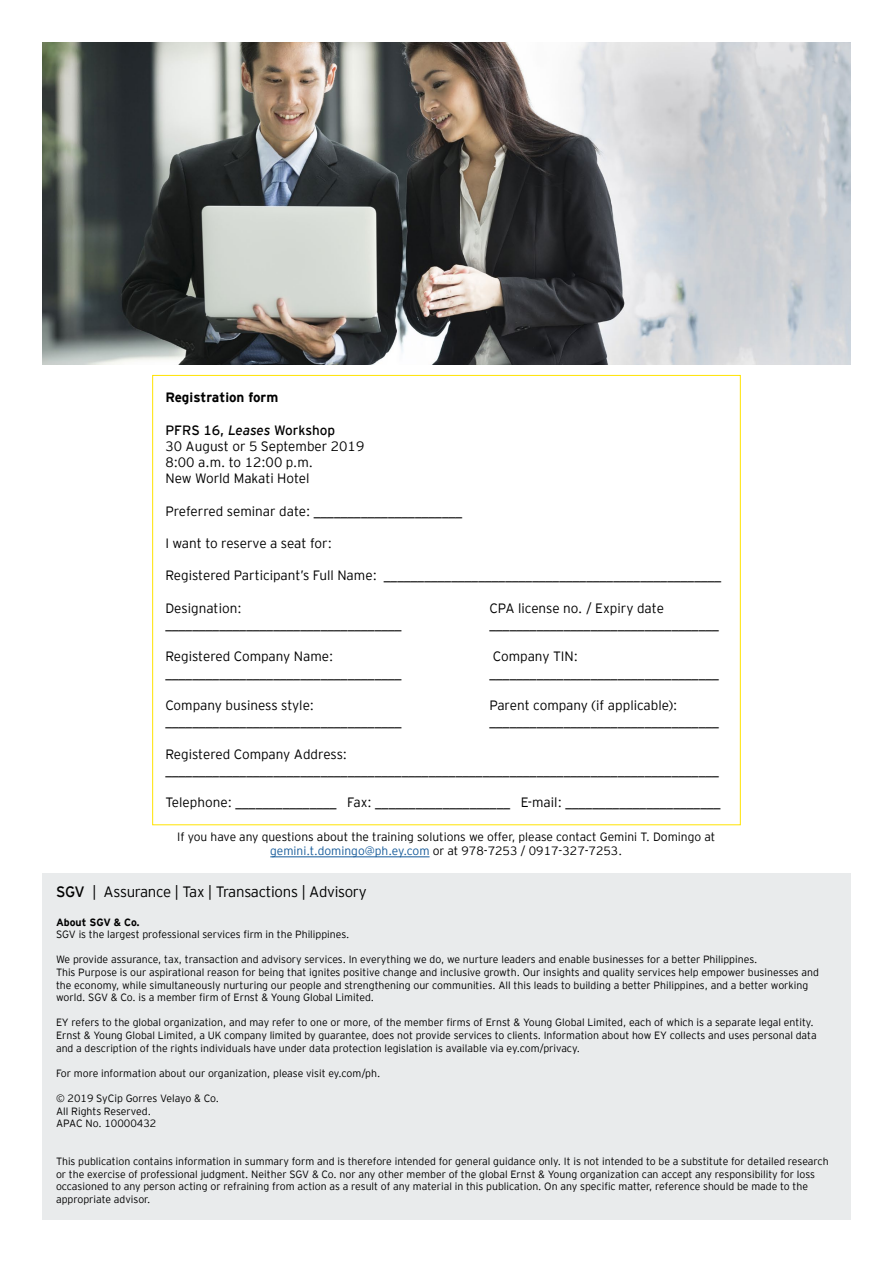
<style>
.page{position:relative;width:893px;height:1263px;background:#fff}
.page>*{position:absolute;margin:0;border:0;box-sizing:border-box;transform-origin:0 0}
.t1{font:300 15px "EY Interstate";letter-spacing:-.02em;color:#000}
.t2{font:300 13.5px/16.2px "EY Interstate";color:#000}
.t3{font:700 13.5px "EY Interstate";color:#000}
.t4{font:300 12px/14.4px "EY Interstate";color:#000;text-align:center}
.t5{font:300 10.5px/12.6px "EY Interstate";color:#000}
.t6{font:700 10.5px "EY Interstate";color:#000}
.s1{font-weight:400}
.s2{font-weight:400;font-style:italic}
.s3{color:#165b9a}
</style>
<div class="page">
<img style="left:43px;top:43px;width:807px;height:321px">
<div style="left:43px;top:873px;width:808px;height:346px;background:#e9ebec"></div>
<hr style="left:270px;top:856px;width:160px;height:1px;background:#165b9a">
<p class="t3" style="left:165px;top:388px;width:114px">Registration form</p>
<p class="t2" style="left:165px;top:421px;width:200px"><span class="s1">PFRS 16,</span> <span class="s2">Leases</span> <span class="s1">Workshop<br></span>30 August or 5 September 2019<br>8:00 a.m. to 12:00 p.m.<br>New World Makati Hotel</p>
<p class="t2" style="left:165px;top:502px;width:298px">Preferred seminar date: ______________________</p>
<p class="t2" style="left:165px;top:534px;width:168px">I want to reserve a seat for:</p>
<p class="t2" style="left:165px;top:567px;width:557px">Registered Participant’s Full Name: __________________________________________________</p>
<p class="t2" style="left:165px;top:599px;width:78px">Designation:</p>
<p class="t2" style="left:489px;top:599px;width:176px">CPA license no. / Expiry date</p>
<p class="t2" style="left:165px;top:615px;width:238px">___________________________________</p>
<p class="t2" style="left:489px;top:615px;width:231px">__________________________________</p>
<p class="t2" style="left:165px;top:648px;width:170px">Registered Company Name:</p>
<p class="t2" style="left:493px;top:648px;width:87px">Company TIN:</p>
<p class="t2" style="left:165px;top:664px;width:238px">___________________________________</p>
<p class="t2" style="left:489px;top:664px;width:231px">__________________________________</p>
<p class="t2" style="left:165px;top:696px;width:150px">Company business style:</p>
<p class="t2" style="left:489px;top:696px;width:189px">Parent company (if applicable):</p>
<p class="t2" style="left:165px;top:712px;width:238px">___________________________________</p>
<p class="t2" style="left:489px;top:712px;width:231px">__________________________________</p>
<p class="t2" style="left:165px;top:745px;width:555px">Registered Company Address: __________________________________________________________________________________</p>
<p class="t2" style="left:165px;top:793px;width:557px">Telephone: _______________ Fax: ____________________ E-mail: _______________________</p>
<p class="t4" style="left:177px;top:829px;width:540px">If you have any questions about the training solutions we offer, please contact Gemini T. Domingo at <span class="s3">gemini.t.domingo@ph.ey.com</span> or at 978-7253 / 0917-327-7253.</p>
<h1 class="t1" style="left:56px;top:881px;width:312px"><span class="s1">SGV</span> | Assurance | Tax | Transactions | Advisory</h1>
<p class="t6" style="left:56px;top:914px;width:85px">About SGV &amp; Co.</p>
<p class="t5" style="left:56px;top:928px;width:295px">SGV is the largest professional services firm in the Philippines.</p>
<p class="t5" style="left:56px;top:953px;width:764px">We provide assurance, tax, transaction and advisory services. In everything we do, we nurture leaders and enable businesses for a better Philippines.<br>This Purpose is our aspirational reason for being that ignites positive change and inclusive growth. Our insights and quality services help empower businesses and the economy, while simultaneously nurturing our people and strengthening our communities. All this leads to building a better Philippines, and a better working world. SGV &amp; Co. is a member firm of Ernst &amp; Young Global Limited.</p>
<p class="t5" style="left:56px;top:1016px;width:762px">EY refers to the global organization, and may refer to one or more, of the member firms of Ernst &amp; Young Global Limited, each of which is a separate legal entity.<br>Ernst &amp; Young Global Limited, a UK company limited by guarantee, does not provide services to clients. Information about how EY collects and uses personal data and a description of the rights individuals have under data protection legislation is available via ey.com/privacy.</p>
<p class="t5" style="left:56px;top:1066px;width:326px">For more information about our organization, please visit ey.com/ph.</p>
<p class="t5" style="left:56px;top:1091px;width:165px">© 2019 SyCip Gorres Velayo &amp; Co.<br>All Rights Reserved.<br>APAC No. 10000432</p>
<p class="t5" style="left:56px;top:1154px;width:774px">This publication contains information in summary form and is therefore intended for general guidance only. It is not intended to be a substitute for detailed research or the exercise of professional judgment. Neither SGV &amp; Co. nor any other member of the global Ernst &amp; Young organization can accept any responsibility for loss occasioned to any person acting or refraining from action as a result of any material in this publication. On any specific matter, reference should be made to the appropriate advisor.</p>
</div>
